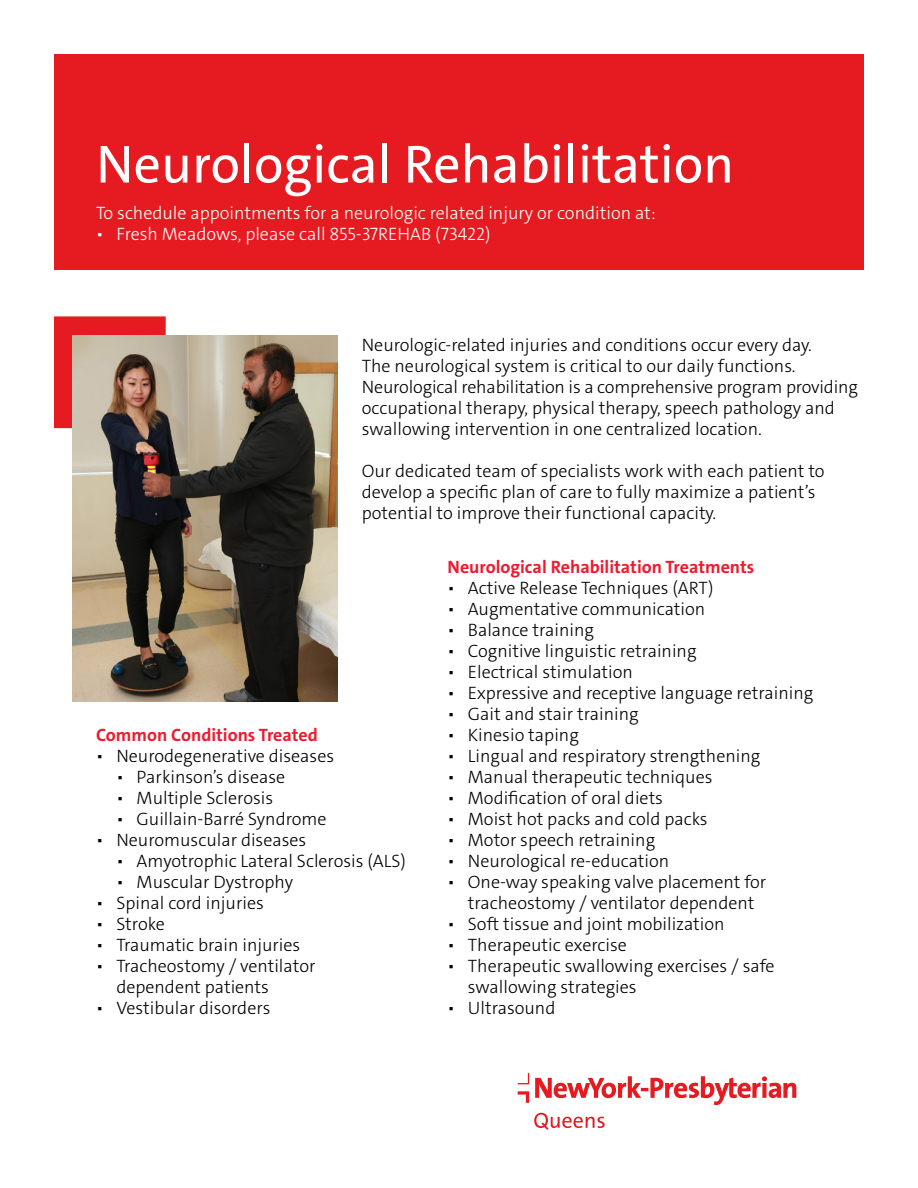
<style>
.page{position:relative;width:918px;height:1188px;background:#fff}
.page>*{position:absolute;margin:0;border:0;box-sizing:border-box;transform-origin:0 0}
.H2_Flyer_Headline{font:54px "The Sans C4 s";color:#fff}
.Body_Copy_Flyer{font:300 18px/21px "The Sans C4 s";color:#000}
.Flyer_call_to_action{font:300 18px "The Sans C4 s";color:#fff}
.t1{font:700 18px "The Sans C4 s";color:#ed1b2f}
</style>
<div class="page">
<svg style="left:54px;top:316px;width:112px;height:112px;background:#e3252a"></svg>
<div style="left:54px;top:54px;width:810px;height:216px;background:#e51b21"></div>
<svg style="left:518px;top:1073px;width:278px;height:32px"></svg>
<svg style="left:534px;top:1113px;width:71px;height:17px"></svg>
<img style="left:73px;top:336px;width:265px;height:366px">
<p class="H2_Flyer_Headline" style="left:96px;top:130px;width:640px">Neurological Rehabilitation</p>
<p class="Flyer_call_to_action" style="left:96px;top:201px;width:561px">To schedule appointments for a neurologic related injury or condition at:</p>
<p class="Flyer_call_to_action" style="left:96px;top:222px;width:396px">▪ Fresh Meadows, please call 855-37REHAB (73422)</p>
<p class="Body_Copy_Flyer" style="left:362px;top:334px;width:498px">Neurologic-related injuries and conditions occur every day.<br>The neurological system is critical to our daily functions.<br>Neurological rehabilitation is a comprehensive program providing occupational therapy, physical therapy, speech pathology and swallowing intervention in one centralized location.</p>
<p class="Body_Copy_Flyer" style="left:362px;top:460px;width:464px">Our dedicated team of specialists work with each patient to develop a specific plan of care to fully maximize a patient’s potential to improve their functional capacity.</p>
<h4 class="t1" style="left:96px;top:723px;width:223px">Common Conditions Treated</h4>
<p class="Body_Copy_Flyer" style="left:96px;top:745px;width:240px">▪ Neurodegenerative diseases</p>
<p class="Body_Copy_Flyer" style="left:116px;top:766px;width:170px">▪ Parkinson’s disease</p>
<p class="Body_Copy_Flyer" style="left:116px;top:787px;width:158px">▪ Multiple Sclerosis</p>
<p class="Body_Copy_Flyer" style="left:116px;top:808px;width:212px">▪ Guillain-Barré Syndrome</p>
<p class="Body_Copy_Flyer" style="left:96px;top:829px;width:212px">▪ Neuromuscular diseases</p>
<p class="Body_Copy_Flyer" style="left:116px;top:850px;width:291px">▪ Amyotrophic Lateral Sclerosis (ALS)</p>
<p class="Body_Copy_Flyer" style="left:116px;top:871px;width:178px">▪ Muscular Dystrophy</p>
<p class="Body_Copy_Flyer" style="left:96px;top:892px;width:169px">▪ Spinal cord injuries</p>
<p class="Body_Copy_Flyer" style="left:96px;top:913px;width:70px">▪ Stroke</p>
<p class="Body_Copy_Flyer" style="left:96px;top:934px;width:206px">▪ Traumatic brain injuries</p>
<p class="Body_Copy_Flyer" style="left:116px;top:955px;width:201px;text-indent:-20px">▪ Tracheostomy / ventilator dependent patients</p>
<p class="Body_Copy_Flyer" style="left:96px;top:997px;width:176px">▪ Vestibular disorders</p>
<h4 class="t1" style="left:448px;top:555px;width:308px">Neurological Rehabilitation Treatments</h4>
<p class="Body_Copy_Flyer" style="left:448px;top:577px;width:267px">▪ Active Release Techniques (ART)</p>
<p class="Body_Copy_Flyer" style="left:448px;top:598px;width:259px">▪ Augmentative communication</p>
<p class="Body_Copy_Flyer" style="left:448px;top:619px;width:148px">▪ Balance training</p>
<p class="Body_Copy_Flyer" style="left:448px;top:640px;width:250px">▪ Cognitive linguistic retraining</p>
<p class="Body_Copy_Flyer" style="left:448px;top:661px;width:187px">▪ Electrical stimulation</p>
<p class="Body_Copy_Flyer" style="left:448px;top:682px;width:367px">▪ Expressive and receptive language retraining</p>
<p class="Body_Copy_Flyer" style="left:448px;top:703px;width:192px">▪ Gait and stair training</p>
<p class="Body_Copy_Flyer" style="left:448px;top:724px;width:133px">▪ Kinesio taping</p>
<p class="Body_Copy_Flyer" style="left:448px;top:745px;width:314px">▪ Lingual and respiratory strengthening</p>
<p class="Body_Copy_Flyer" style="left:448px;top:766px;width:266px">▪ Manual therapeutic techniques</p>
<p class="Body_Copy_Flyer" style="left:448px;top:787px;width:217px">▪ Modification of oral diets</p>
<p class="Body_Copy_Flyer" style="left:448px;top:808px;width:262px">▪ Moist hot packs and cold packs</p>
<p class="Body_Copy_Flyer" style="left:448px;top:829px;width:209px">▪ Motor speech retraining</p>
<p class="Body_Copy_Flyer" style="left:448px;top:850px;width:223px">▪ Neurological re-education</p>
<p class="Body_Copy_Flyer" style="left:448px;top:871px;width:320px;text-align:center">▪ One-way speaking valve placement for tracheostomy / ventilator dependent</p>
<p class="Body_Copy_Flyer" style="left:448px;top:913px;width:278px">▪ Soft tissue and joint mobilization</p>
<p class="Body_Copy_Flyer" style="left:448px;top:934px;width:181px">▪ Therapeutic exercise</p>
<p class="Body_Copy_Flyer" style="left:468px;top:955px;width:308px;text-indent:-20px">▪ Therapeutic swallowing exercises / safe swallowing strategies</p>
<p class="Body_Copy_Flyer" style="left:448px;top:997px;width:109px">▪ Ultrasound</p>
</div>
